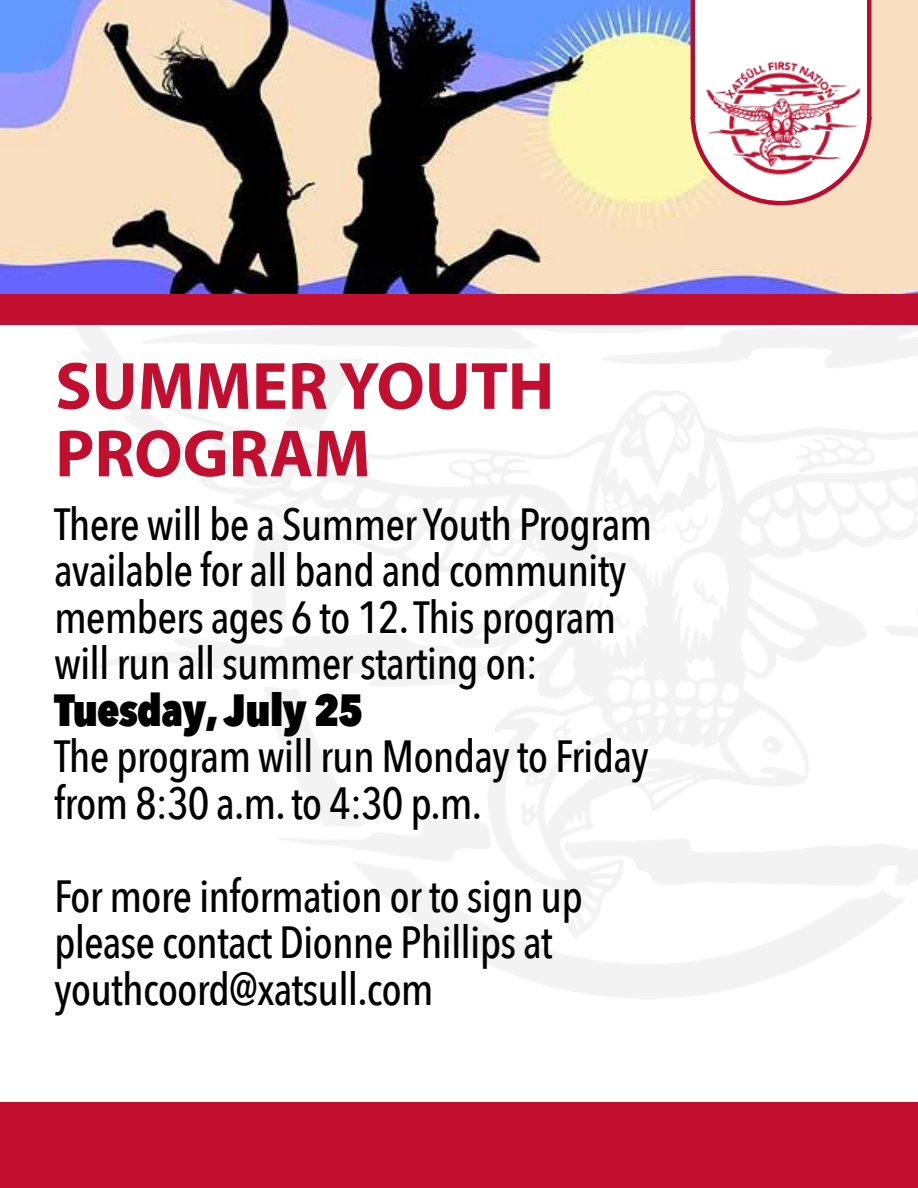
<style>
.page{position:relative;width:918px;height:1188px;background:#fff}
.page>*{position:absolute;margin:0;border:0;box-sizing:border-box;transform-origin:0 0}
.t1{font:700 67.5px/67.5px "Myriad Pro";color:#c20f2f}
.t2{font:500 45px/46.5px "Avenir Next Condensed";letter-spacing:-.02em;color:#000}
.t3{font:800 45px "Avenir Next Condensed";letter-spacing:-.02em;color:#000}
</style>
<div class="page">
<img style="left:55px;top:324px;width:863px;height:675px">
<div style="left:0;top:1103px;width:918px;height:85px;background:#c20f2f"></div>
<div style="left:0;top:200px;width:918px;height:124px;background:#c20f2f"></div>
<img style="left:0;top:0;width:918px;height:293px">
<svg style="left:688px;top:0;width:186px;height:208px"></svg>
<img style="left:702px;top:54px;width:162px;height:127px">
<h1 class="t1" style="left:55px;top:350px;width:501px">SUMMER YOUTH<br>PROGRAM</h1>
<p class="t2" style="left:54px;top:501px;width:600px">There will be a Summer Youth Program available for all band and community members ages 6 to 12. This program will run all summer starting on:</p>
<p class="t3" style="left:54px;top:682px;width:311px">Tuesday, July 25</p>
<p class="t2" style="left:54px;top:733px;width:597px">The program will run Monday to Friday from 8:30 a.m. to 4:30 p.m.</p>
<p class="t2" style="left:54px;top:873px;width:531px">For more information or to sign up please contact Dionne Phillips at youthcoord@xatsull.com</p>
</div>
